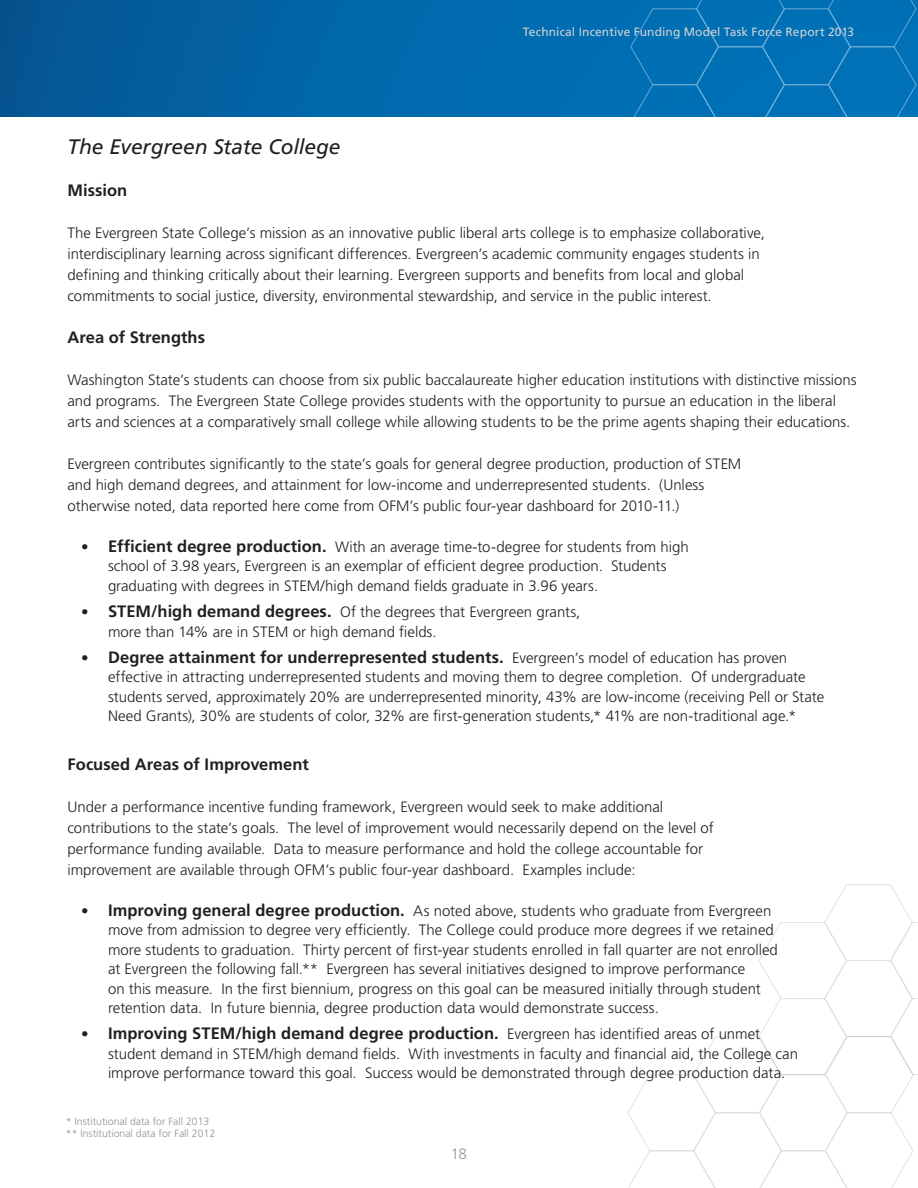
<style>
.page{position:relative;width:918px;height:1188px;background:#fff}
.page>*{position:absolute;margin:0;border:0;box-sizing:border-box;transform-origin:0 0}
.bodycopy{font:italic 21px "Frutiger LT Std";letter-spacing:-.005em;color:#231f20}
.bodycopy-2{font:700 16.5px "Frutiger LT Std";letter-spacing:.005em;color:#231f20}
.bodycopy-3{font:300 15px/19.5px "Frutiger LT Std";color:#231f20}
.t1{font:300 15px "Frutiger LT Std";color:#939598}
.t2{font:12px "Frutiger LT Std";letter-spacing:.01em;color:#d1d2d4}
.t3{font:300 10.5px "Frutiger LT Std";color:#8f9194}
.s1{font-weight:700;font-size:16.5px}
.s2{font-weight:300;font-size:15px}
</style>
<div class="page">
<svg style="left:0;top:0;width:918px;height:117px;background:#0163a5"></svg>
<div style="left:630px;top:0;width:287px;height:117px;background:#0070b6"></div>
<svg style="left:627px;top:1036px;width:287px;height:152px"></svg>
<svg style="left:758px;top:884px;width:160px;height:192px"></svg>
<p class="t2" style="left:523px;top:25px;width:333px">Technical Incentive Funding Model Task Force Report 2013</p>
<p class="bodycopy" style="left:68px;top:135px;width:274px">The Evergreen State College</p>
<p class="bodycopy-2" style="left:68px;top:181px;width:61px">Mission</p>
<p class="bodycopy-3" style="left:68px;top:223px;width:699px;line-height:21px">The Evergreen State College’s mission as an innovative public liberal arts college is to emphasize collaborative, interdisciplinary learning across significant differences. Evergreen’s academic community engages students in defining and thinking critically about their learning. Evergreen supports and benefits from local and global commitments to social justice, diversity, environmental stewardship, and service in the public interest.</p>
<p class="bodycopy-2" style="left:68px;top:328px;width:139px">Area of Strengths</p>
<p class="bodycopy-3" style="left:68px;top:370px;width:791px;line-height:21px">Washington State’s students can choose from six public baccalaureate higher education institutions with distinctive missions and programs. The Evergreen State College provides students with the opportunity to pursue an education in the liberal arts and sciences at a comparatively small college while allowing students to be the prime agents shaping their educations.</p>
<p class="bodycopy-3" style="left:68px;top:454px;width:675px;line-height:21px">Evergreen contributes significantly to the state’s goals for general degree production, production of STEM and high demand degrees, and attainment for low-income and underrepresented students. (Unless otherwise noted, data reported here come from OFM’s public four-year dashboard for 2010-11.)</p>
<p class="bodycopy-3" style="left:108px;top:537px;width:582px;text-indent:-27px">• <span class="s1">Efficient degree production.</span> With an average time-to-degree for students from high school of 3.98 years, Evergreen is an exemplar of efficient degree production. Students graduating with degrees in STEM/high demand fields graduate in 3.96 years.</p>
<p class="bodycopy-3" style="left:108px;top:602px;width:474px;text-indent:-27px">• <span class="s1">STEM/high demand degrees.</span> Of the degrees that Evergreen grants, more than 14% are in STEM or high demand fields.</p>
<p class="bodycopy-2" style="left:81px;top:647px;width:708px"><span class="s2">•</span> Degree attainment for underrepresented students. <span class="s2">Evergreen’s model of education has proven</span></p>
<p class="bodycopy-3" style="left:108px;top:668px;width:718px">effective in attracting underrepresented students and moving them to degree completion. Of undergraduate students served, approximately 20% are underrepresented minority, 43% are low-income (receiving Pell or State<br>Need Grants), 30% are students of color, 32% are first-generation students,* 41% are non-traditional age.*</p>
<p class="bodycopy-2" style="left:68px;top:755px;width:243px">Focused Areas of Improvement</p>
<p class="bodycopy-3" style="left:68px;top:797px;width:648px;line-height:21px">Under a performance incentive funding framework, Evergreen would seek to make additional contributions to the state’s goals. The level of improvement would necessarily depend on the level of performance funding available. Data to measure performance and hold the college accountable for improvement are available through OFM’s public four-year dashboard. Examples include:</p>
<p class="bodycopy-3" style="left:108px;top:901px;width:671px;text-indent:-27px">• <span class="s1">Improving general degree production.</span> As noted above, students who graduate from Evergreen move from admission to degree very efficiently. The College could produce more degrees if we retained more students to graduation. Thirty percent of first-year students enrolled in fall quarter are not enrolled at Evergreen the following fall.** Evergreen has several initiatives designed to improve performance<br>on this measure. In the first biennium, progress on this goal can be measured initially through student retention data. In future biennia, degree production data would demonstrate success.</p>
<p class="bodycopy-2" style="left:81px;top:1024px;width:681px"><span class="s2">•</span> Improving STEM/high demand degree production. <span class="s2">Evergreen has identified areas of unmet</span></p>
<p class="bodycopy-3" style="left:108px;top:1044px;width:692px">student demand in STEM/high demand fields. With investments in faculty and financial aid, the College can improve performance toward this goal. Success would be demonstrated through degree production data.</p>
<p class="t3" style="left:66px;top:1115px;width:145px">* Institutional data for Fall 2013</p>
<p class="t3" style="left:66px;top:1128px;width:151px">** Institutional data for Fall 2012</p>
<p class="t1" style="left:451px;top:1145px;width:17px">18</p>
</div>
